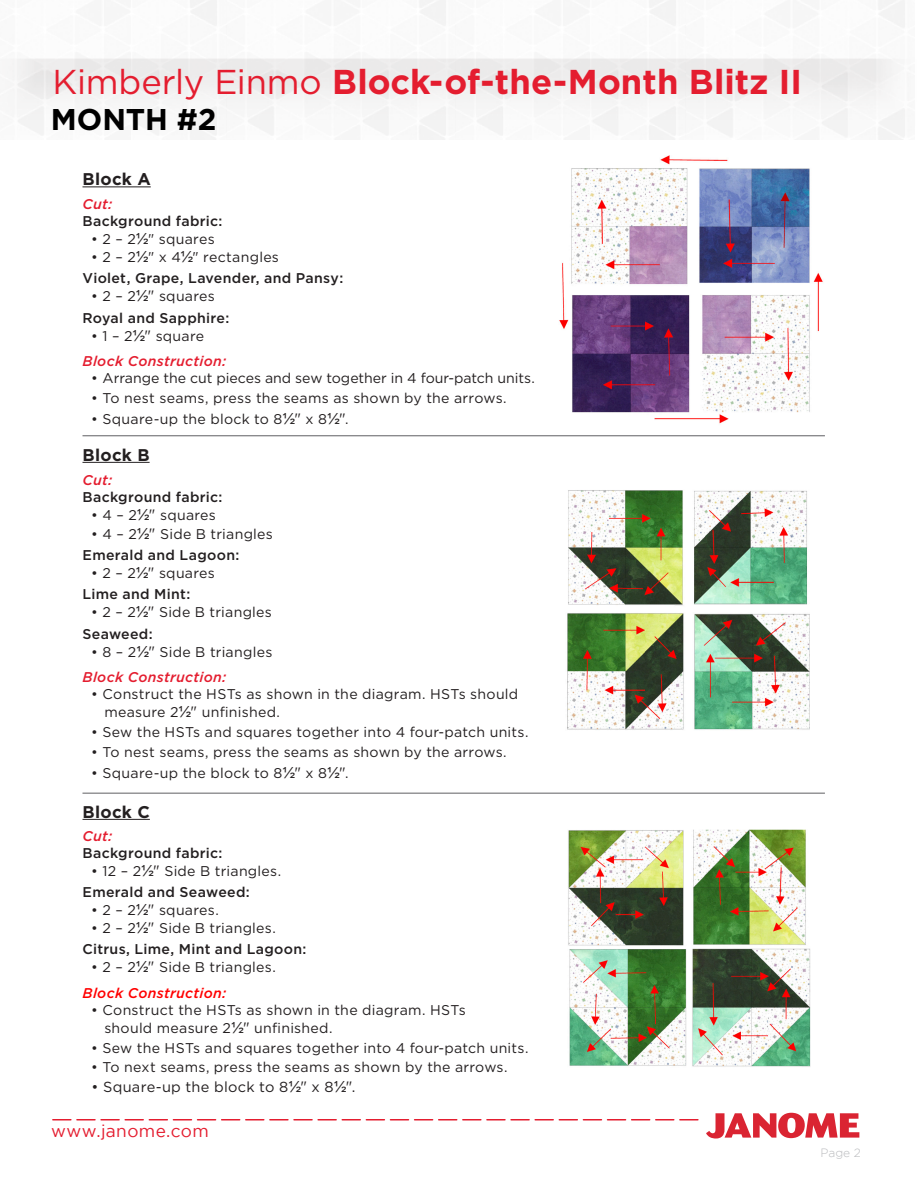
<style>
.page{position:relative;width:918px;height:1188px;background:#fff}
.page>*{position:absolute;margin:0;border:0;box-sizing:border-box;transform-origin:0 0}
.t1{font:700 34.5px "Gotham";color:#e41d2f}
.t2{font:700 30px "Gotham";letter-spacing:-.005em;color:#000}
.t3{font:17.25px "Gotham";letter-spacing:.025em;color:#e41d2f}
.t4{font:700 16.95px "Gotham";letter-spacing:.015em;color:#231f20}
.t5{font:14.55px "Gotham";letter-spacing:.02em;color:#231f20}
.t6{font:14.1px "Gotham";letter-spacing:.02em;color:#231f20}
.t7{font:500 14.1px "Gotham";letter-spacing:.025em;color:#231f20}
.t8{font:14.1px "Gotham";letter-spacing:-.005em;color:#231f20}
.t9{font:italic 500 14.1px "Gotham";letter-spacing:.02em;color:#e41d2f}
.t10{font:italic 500 14.1px "Gotham";letter-spacing:.02em;color:#f00}
.t11{font:300 12px "Gotham";color:#babbbe}
.s1{font-weight:400}
.s2{font-family:"Arial";font-size:15px}
.s3{font-size:15px}
</style>
<div class="page">
<hr style="left:82px;top:186px;width:69px;height:1px;background:#231f20">
<hr style="left:82px;top:462px;width:68px;height:1px;background:#231f20">
<hr style="left:82px;top:819px;width:68px;height:1px;background:#231f20">
<svg style="left:0;top:59px;width:915px;height:81px"></svg>
<svg style="left:53px;top:1119px;width:645px;height:1px"></svg>
<svg style="left:706px;top:1113px;width:153px;height:26px"></svg>
<hr style="left:82px;top:435px;width:743px;height:1px;background:#5f5f62">
<hr style="left:82px;top:793px;width:743px;height:1px;background:#5f5f62">
<img style="left:559px;top:155px;width:264px;height:269px">
<img style="left:568px;top:829px;width:242px;height:238px">
<img style="left:567px;top:490px;width:243px;height:240px">
<p class="t1" style="left:52px;top:59px;width:751px"><span class="s1">Kimberly Einmo</span> Block-of-the-Month Blitz II</p>
<p class="t2" style="left:51px;top:99px;width:167px">MONTH #2</p>
<p class="t4" style="left:82px;top:168px;width:70px">Block A</p>
<p class="t9" style="left:82px;top:195px;width:31px">Cut:</p>
<p class="t7" style="left:82px;top:212px;width:142px">Background fabric:</p>
<p class="t6" style="left:91px;top:230px;width:125px">• 2 – 2<span class="s2">½</span>" squares</p>
<p class="t6" style="left:91px;top:248px;width:189px">• 2 – 2<span class="s2">½</span>" x 4<span class="s2">½</span>" rectangles</p>
<p class="t7" style="left:82px;top:269px;width:262px">Violet, Grape, Lavender, and Pansy:</p>
<p class="t6" style="left:91px;top:287px;width:125px">• 2 – 2<span class="s2">½</span><span class="s3">"</span> squares</p>
<p class="t7" style="left:82px;top:308px;width:148px">Royal and Sapphire:</p>
<p class="t6" style="left:91px;top:326px;width:115px">• 1 – 2<span class="s2">½</span><span class="s3">"</span> square</p>
<p class="t9" style="left:82px;top:352px;width:145px">Block Construction:</p>
<p class="t8" style="left:91px;top:369px;width:445px">• Arrange the cut pieces and sew together in 4 four-patch units.</p>
<p class="t6" style="left:91px;top:389px;width:417px">• To nest seams, press the seams as shown by the arrows.</p>
<p class="t6" style="left:91px;top:410px;width:259px">• Square-up the block to 8<span class="s2">½</span><span class="s3">"</span> x 8<span class="s2">½</span><span class="s3">"</span>.</p>
<p class="t4" style="left:82px;top:443px;width:69px">Block B</p>
<p class="t9" style="left:82px;top:470px;width:31px">Cut:</p>
<p class="t7" style="left:82px;top:487px;width:142px">Background fabric:</p>
<p class="t6" style="left:91px;top:506px;width:126px">• 4 – 2<span class="s2">½</span><span class="s3">"</span> squares</p>
<p class="t6" style="left:91px;top:525px;width:183px">• 4 – 2<span class="s2">½</span><span class="s3">"</span> Side B triangles</p>
<p class="t7" style="left:82px;top:546px;width:158px">Emerald and Lagoon:</p>
<p class="t6" style="left:91px;top:564px;width:125px">• 2 – 2<span class="s2">½</span><span class="s3">"</span> squares</p>
<p class="t7" style="left:82px;top:585px;width:109px">Lime and Mint:</p>
<p class="t6" style="left:91px;top:603px;width:182px">• 2 – 2<span class="s2">½</span><span class="s3">"</span> Side B triangles</p>
<p class="t7" style="left:82px;top:624px;width:72px">Seaweed:</p>
<p class="t6" style="left:91px;top:643px;width:183px">• 8 – 2<span class="s2">½</span><span class="s3">"</span> Side B triangles</p>
<p class="t9" style="left:82px;top:668px;width:145px">Block Construction:</p>
<p class="t6" style="left:91px;top:685px;width:429px">• Construct the HSTs as shown in the diagram. HSTs should</p>
<p class="t6" style="left:104px;top:703px;width:177px">measure 2<span class="s2">½</span><span class="s3">"</span> unfinished.</p>
<p class="t6" style="left:91px;top:723px;width:439px">• Sew the HSTs and squares together into 4 four-patch units.</p>
<p class="t6" style="left:91px;top:743px;width:417px">• To nest seams, press the seams as shown by the arrows.</p>
<p class="t6" style="left:91px;top:764px;width:259px">• Square-up the block to 8<span class="s2">½</span><span class="s3">"</span> x 8<span class="s2">½</span><span class="s3">"</span>.</p>
<p class="t4" style="left:82px;top:800px;width:69px">Block C</p>
<p class="t9" style="left:82px;top:826px;width:31px">Cut:</p>
<p class="t7" style="left:82px;top:843px;width:142px">Background fabric:</p>
<p class="t6" style="left:91px;top:862px;width:191px">• 12 – 2<span class="s2">½</span><span class="s3">"</span> Side B triangles.</p>
<p class="t7" style="left:82px;top:883px;width:169px">Emerald and Seaweed:</p>
<p class="t6" style="left:91px;top:901px;width:129px">• 2 – 2<span class="s2">½</span><span class="s3">"</span> squares.</p>
<p class="t6" style="left:91px;top:919px;width:186px">• 2 – 2<span class="s2">½</span><span class="s3">"</span> Side B triangles.</p>
<p class="t7" style="left:82px;top:940px;width:226px">Citrus, Lime, Mint and Lagoon:</p>
<p class="t6" style="left:91px;top:958px;width:186px">• 2 – 2<span class="s2">½</span><span class="s3">"</span> Side B triangles.</p>
<p class="t10" style="left:82px;top:984px;width:145px">Block Construction:</p>
<p class="t6" style="left:91px;top:1001px;width:376px">• Construct the HSTs as shown in the diagram. HSTs</p>
<p class="t6" style="left:104px;top:1019px;width:230px">should measure 2<span class="s2">½</span><span class="s3">"</span> unfinished.</p>
<p class="t6" style="left:91px;top:1039px;width:439px">• Sew the HSTs and squares together into 4 four-patch units.</p>
<p class="t6" style="left:91px;top:1058px;width:418px">• To next seams, press the seams as shown by the arrows.</p>
<p class="t5" style="left:92px;top:1077px;width:266px">• Square-up the block to 8<span class="s2">½</span><span class="s3">"</span> x 8<span class="s2">½</span><span class="s3">".</span></p>
<p class="t3" style="left:51px;top:1121px;width:159px">www.janome.com</p>
<p class="t11" style="left:820px;top:1146px;width:42px">Page 2</p>
</div>
